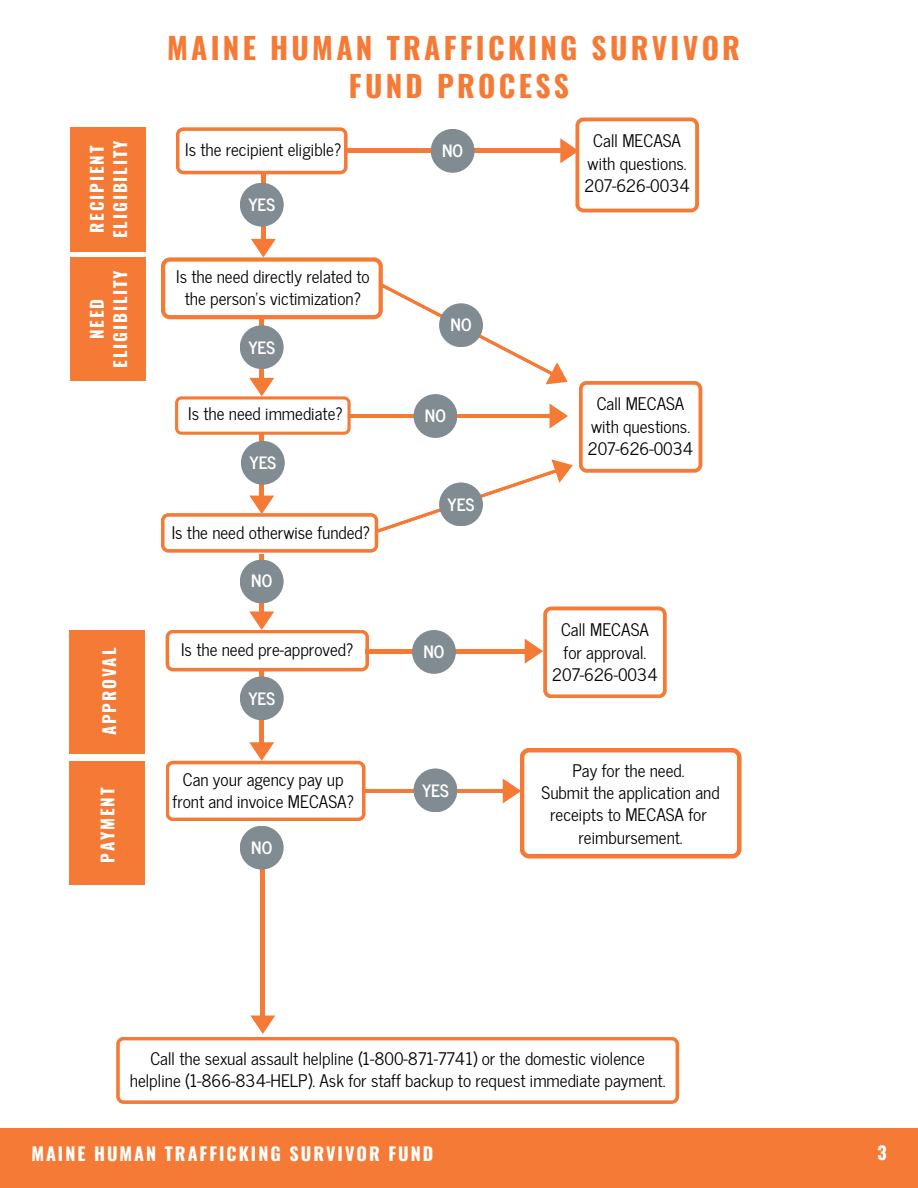
<style>
.page{position:relative;width:918px;height:1188px;background:#fff}
.page>*{position:absolute;margin:0;border:0;box-sizing:border-box;transform-origin:0 0}
.t1{font:700 29.7px/38.1px "Oswald";letter-spacing:.11em;color:#f57a36;text-align:center}
.t2{font:700 18px "Oswald";letter-spacing:.11em;color:#fff}
.t3{font:17.25px/22.2px "News Cycle";color:#000;text-align:center}
.t4{font:700 16.95px/23.2px "Oswald";letter-spacing:.11em;color:#fff;text-align:center}
.t5{font:700 16.95px "News Cycle";color:#fff}
</style>
<div class="page">
<div style="left:0;top:1128px;width:918px;height:60px;background:#f57a36"></div>
<div style="left:70px;top:127px;width:76px;height:124px;background:#f57a36"></div>
<svg style="left:176px;top:127px;width:172px;height:47px"></svg>
<hr style="left:344px;top:149px;width:220px;height:4px;background:#f57a36">
<div style="left:431px;top:129px;width:44px;height:44px;background:#818b92;border-radius:50%"></div>
<hr style="left:261px;top:173px;width:4px;height:70px;background:#f57a36">
<div style="left:240px;top:183px;width:44px;height:44px;background:#818b92;border-radius:50%"></div>
<svg style="left:560px;top:117px;width:139px;height:95px"></svg>
<div style="left:70px;top:257px;width:76px;height:124px;background:#f57a36"></div>
<svg style="left:579px;top:381px;width:123px;height:92px"></svg>
<div style="left:69px;top:630px;width:76px;height:124px;background:#f57a36"></div>
<hr style="left:260px;top:554px;width:4px;height:61px;background:#f57a36">
<svg style="left:166px;top:611px;width:203px;height:60px"></svg>
<div style="left:240px;top:560px;width:44px;height:43px;background:#818b92;border-radius:50%"></div>
<div style="left:69px;top:761px;width:76px;height:124px;background:#f57a36"></div>
<hr style="left:261px;top:870px;width:4px;height:149px;background:#f57a36">
<svg style="left:116px;top:1016px;width:563px;height:88px"></svg>
<div style="left:240px;top:826px;width:44px;height:44px;background:#818b92;border-radius:50%"></div>
<hr style="left:366px;top:649px;width:163px;height:4px;background:#f57a36">
<div style="left:412px;top:630px;width:44px;height:44px;background:#818b92;border-radius:50%"></div>
<svg style="left:525px;top:607px;width:142px;height:91px"></svg>
<svg style="left:161px;top:239px;width:407px;height:196px"></svg>
<hr style="left:260px;top:435px;width:4px;height:64px;background:#f57a36">
<div style="left:241px;top:441px;width:44px;height:44px;background:#818b92;border-radius:50%"></div>
<hr style="left:260px;top:670px;width:4px;height:76px;background:#f57a36">
<svg style="left:166px;top:742px;width:199px;height:79px"></svg>
<div style="left:240px;top:676px;width:44px;height:44px;background:#818b92;border-radius:50%"></div>
<div style="left:439px;top:303px;width:44px;height:44px;background:#818b92;border-radius:50%"></div>
<div style="left:414px;top:394px;width:43px;height:44px;background:#818b92;border-radius:50%"></div>
<svg style="left:161px;top:459px;width:412px;height:94px"></svg>
<hr style="left:366px;top:789px;width:141px;height:4px;background:#f57a36">
<svg style="left:503px;top:748px;width:238px;height:110px"></svg>
<div style="left:414px;top:768px;width:43px;height:44px;background:#818b92;border-radius:50%"></div>
<div style="left:439px;top:482px;width:44px;height:44px;background:#818b92;border-radius:50%"></div>
<h1 class="t1" style="left:167px;top:27px;width:574px">MAINE HUMAN TRAFFICKING SURVIVOR<br>FUND PROCESS</h1>
<p class="t4" style="left:85px;top:238px;width:99px;rotate:-90deg">RECIPIENT<br>ELIGIBILITY</p>
<p class="t3" style="left:185px;top:138px;width:158px">Is the recipient eligible?</p>
<p class="t5" style="left:442px;top:135px;width:23px">NO</p>
<p class="t5" style="left:248px;top:190px;width:28px">YES</p>
<p class="t4" style="left:85px;top:368px;width:99px;rotate:-90deg">NEED<br>ELIGIBILITY</p>
<p class="t3" style="left:176px;top:264px;width:195px">Is the need directly related to the person's victimization?</p>
<p class="t5" style="left:248px;top:332px;width:28px">YES</p>
<p class="t3" style="left:188px;top:401px;width:156px">Is the need immediate?</p>
<p class="t5" style="left:249px;top:448px;width:28px">YES</p>
<p class="t3" style="left:172px;top:520px;width:200px">Is the need otherwise funded?</p>
<p class="t4" style="left:97px;top:735px;width:89px;rotate:-90deg">APPROVAL</p>
<p class="t4" style="left:95px;top:863px;width:77px;rotate:-90deg">PAYMENT</p>
<p class="t5" style="left:251px;top:566px;width:23px">NO</p>
<p class="t3" style="left:181px;top:638px;width:174px">Is the need pre-approved?</p>
<p class="t5" style="left:248px;top:683px;width:28px">YES</p>
<p class="t3" style="left:173px;top:767px;width:183px">Can your agency pay up front and invoice MECASA?</p>
<p class="t5" style="left:251px;top:833px;width:23px">NO</p>
<p class="t5" style="left:451px;top:310px;width:23px">NO</p>
<p class="t5" style="left:425px;top:400px;width:23px">NO</p>
<p class="t5" style="left:448px;top:489px;width:28px">YES</p>
<p class="t5" style="left:423px;top:636px;width:23px">NO</p>
<p class="t5" style="left:422px;top:775px;width:28px">YES</p>
<p class="t3" style="left:584px;top:129px;width:107px">Call MECASA with questions.<br>207-626-0034</p>
<p class="t3" style="left:588px;top:392px;width:107px">Call MECASA with questions.<br>207-626-0034</p>
<p class="t3" style="left:552px;top:618px;width:107px">Call MECASA for approval.<br>207-626-0034</p>
<p class="t3" style="left:542px;top:758px;width:179px">Pay for the need.<br>Submit the application and receipts to MECASA for reimbursement.</p>
<p class="t3" style="left:130px;top:1046px;width:537px">Call the sexual assault helpline (1-800-871-7741) or the domestic violence helpline (1-866-834-HELP). Ask for staff backup to request immediate payment.</p>
<p class="t2" style="left:31px;top:1139px;width:404px">MAINE HUMAN TRAFFICKING SURVIVOR FUND</p>
<p class="t2" style="left:878px;top:1139px;width:11px">3</p>
</div>
